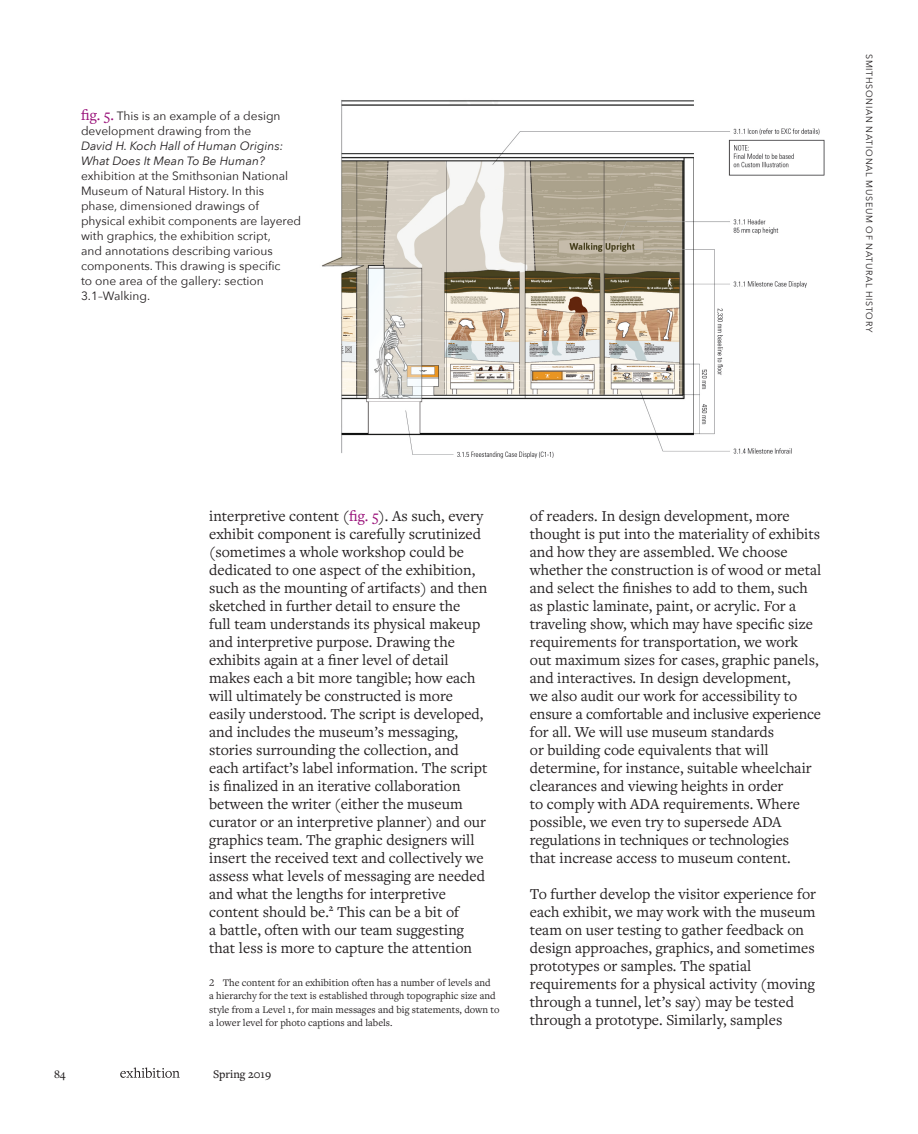
<style>
.page{position:relative;width:918px;height:1134px;background:#fff}
.page>*{position:absolute;margin:0;border:0;box-sizing:border-box;transform-origin:0 0}
.t1{font:15.75px/18px "Freight Text Pro";color:#231f20}
.Article_-_Captions{font:12px/15px "Avenir Next";color:#231f20}
.t2{font:500 12px "Freight Text Pro";color:#231f20}
.Article_-_Footnote{font:10.5px/13.5px "Freight Text Pro";color:#231f20}
.Article_-_Photo_Cred{font:9px "Avenir Next";letter-spacing:.075em;color:#231f20}
.s1{font-family:"Freight Text Pro";font-size:15.75px;color:#970c76}
.s2{font-style:italic}
.s3{color:#970c76}
</style>
<div class="page">
<svg style="left:120px;top:1067px;width:60px;height:11px"></svg>
<img style="left:321px;top:100px;width:504px;height:359px">
<p class="Article_-_Captions" style="left:81px;top:108px;width:222px"><span class="s1">fig. 5.</span> This is an example of a design development drawing from the<br><span class="s2">David H. Koch Hall of Human Origins:<br>What Does It Mean To Be Human? </span>exhibition at the Smithsonian National Museum of Natural History. In this phase, dimensioned drawings of physical exhibit components are layered with graphics, the exhibition script,<br>and annotations describing various components. This drawing is specific<br>to one area of the gallery: section 3.1–Walking.</p>
<p class="Article_-_Photo_Cred" style="left:877px;top:54px;width:280px;rotate:90deg">SMITHSONIAN NATIONAL MUSEUM OF NATURAL HISTORY</p>
<p class="t1" style="left:209px;top:506px;width:280px">interpretive content (<span class="s3">fig. 5</span>). As such, every exhibit component is carefully scrutinized (sometimes a whole workshop could be dedicated to one aspect of the exhibition, such as the mounting of artifacts) and then sketched in further detail to ensure the<br>full team understands its physical makeup and interpretive purpose. Drawing the exhibits again at a finer level of detail makes each a bit more tangible; how each will ultimately be constructed is more easily understood. The script is developed, and includes the museum’s messaging, stories surrounding the collection, and each artifact’s label information. The script is finalized in an iterative collaboration between the writer (either the museum curator or an interpretive planner) and our graphics team. The graphic designers will insert the received text and collectively we assess what levels of messaging are needed and what the lengths for interpretive content should be.<sup>2</sup> This can be a bit of<br>a battle, often with our team suggesting that less is more to capture the attention</p>
<p class="t1" style="left:530px;top:506px;width:293px">of readers. In design development, more thought is put into the materiality of exhibits and how they are assembled. We choose whether the construction is of wood or metal and select the finishes to add to them, such as plastic laminate, paint, or acrylic. For a traveling show, which may have specific size requirements for transportation, we work out maximum sizes for cases, graphic panels, and interactives. In design development,<br>we also audit our work for accessibility to ensure a comfortable and inclusive experience for all. We will use museum standards<br>or building code equivalents that will determine, for instance, suitable wheelchair clearances and viewing heights in order<br>to comply with ADA requirements. Where possible, we even try to supersede ADA regulations in techniques or technologies<br>that increase access to museum content.</p>
<p class="t1" style="left:530px;top:884px;width:288px">To further develop the visitor experience for each exhibit, we may work with the museum team on user testing to gather feedback on design approaches, graphics, and sometimes prototypes or samples. The spatial requirements for a physical activity (moving through a tunnel, let’s say) may be tested through a prototype. Similarly, samples</p>
<p class="Article_-_Footnote" style="left:209px;top:975px;width:292px">2 The content for an exhibition often has a number of levels and<br>a hierarchy for the text is established through topographic size and style from a Level 1, for main messages and big statements, down to a lower level for photo captions and labels.</p>
<p class="t2" style="left:54px;top:1066px;width:13px">84</p>
<p class="t2" style="left:213px;top:1066px;width:60px">Spring 2019</p>
</div>
